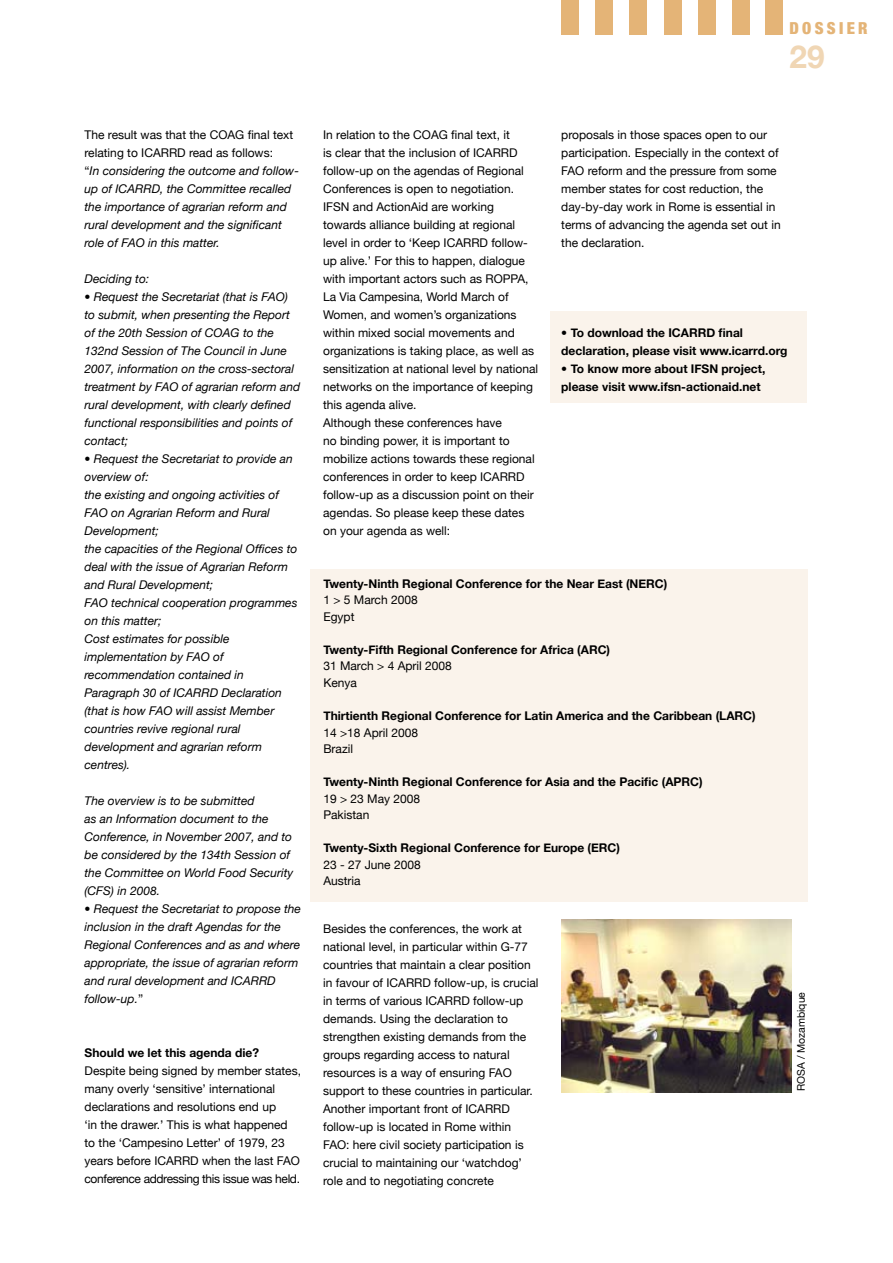
<style>
.page{position:relative;width:893px;height:1263px;background:#fff}
.page>*{position:absolute;margin:0;border:0;box-sizing:border-box;transform-origin:0 0}
.t1{font:700 31.5px "Helvetica Neue";color:#f0d6b4}
.t2{font:900 condensed 16.5px "Helvetica Neue";color:#e4b477}
.t3{font:12px/18px "Helvetica Neue";color:#000}
.t4{font:italic 12px/18px "Helvetica Neue";color:#000}
.t5{font:700 12px/18px "Helvetica Neue";color:#000}
.t6{font:10.5px "Helvetica Neue";color:#000}
.s1{font-style:normal}
</style>
<div class="page">
<div style="left:310px;top:569px;width:498px;height:332px;background:#faf3eb"></div>
<div style="left:550px;top:311px;width:256px;height:92px;background:#faf3eb"></div>
<div style="left:596px;top:0;width:17px;height:34px;background:#e4b477"></div>
<div style="left:630px;top:0;width:17px;height:34px;background:#e4b477"></div>
<div style="left:664px;top:0;width:17px;height:34px;background:#e4b477"></div>
<div style="left:562px;top:0;width:17px;height:34px;background:#e4b477"></div>
<div style="left:698px;top:0;width:17px;height:34px;background:#e4b477"></div>
<div style="left:732px;top:0;width:17px;height:34px;background:#e4b477"></div>
<div style="left:765px;top:0;width:17px;height:34px;background:#e4b477"></div>
<img style="left:561px;top:920px;width:231px;height:173px">
<h2 class="t2" style="left:789px;top:18px;width:60px">DO SSIER</h2>
<h1 class="t1" style="left:789px;top:37px;width:37px">29</h1>
<p class="t4" style="left:85px;top:126px;width:216px"><span class="s1">The result was that the COAG final text relating to ICARRD read as follows:<br>“</span>In considering the outcome and follow&shy;up of ICARRD, the Committee recalled the importance of agrarian reform and rural development and the significant role of FAO in this matter.</p>
<p class="t4" style="left:85px;top:270px;width:66px">Deciding to:</p>
<p class="t4" style="left:85px;top:288px;width:217px">• Request the Secretariat (that is FAO) to submit, when presenting the Report of the 20th Session of COAG to the 132nd Session of The Council in June 2007, information on the cross-sectoral treatment by FAO of agrarian reform and rural development, with clearly defined functional responsibilities and points of contact;</p>
<p class="t4" style="left:85px;top:450px;width:214px">• Request the Secretariat to provide an overview of:<br>the existing and ongoing activities of<br>FAO on Agrarian Reform and Rural<br>Development;<br>the capacities of the Regional Offices to deal with the issue of Agrarian Reform and Rural Development;<br>FAO technical cooperation programmes on this matter;<br>Cost estimates for possible implementation by FAO of recommendation contained in<br>Paragraph 30 of ICARRD Declaration (that is how FAO will assist Member countries revive regional rural development and agrarian reform centres).</p>
<p class="t4" style="left:85px;top:792px;width:210px">The overview is to be submitted<br>as an Information document to the<br>Conference, in November 2007, and to be considered by the 134th Session of the Committee on World Food Security (CFS) in 2008.</p>
<p class="t4" style="left:85px;top:900px;width:218px">• Request the Secretariat to propose the inclusion in the draft Agendas for the Regional Conferences and as and where appropriate, the issue of agrarian reform and rural development and ICARRD follow-up.<span class="s1">”</span></p>
<p class="t5" style="left:85px;top:1043px;width:176px">Should we let this agenda die?</p>
<p class="t3" style="left:85px;top:1062px;width:218px">Despite being signed by member states, many overly ‘sensitive’ international declarations and resolutions end up<br>‘in the drawer.’ This is what happened to the ‘Campesino Letter’ of 1979, 23 years before ICARRD when the last FAO conference addressing this issue was held.</p>
<p class="t3" style="left:323px;top:126px;width:217px">In relation to the COAG final text, it<br>is clear that the inclusion of ICARRD follow-up on the agendas of Regional Conferences is open to negotiation.<br>IFSN and ActionAid are working towards alliance building at regional level in order to ‘Keep ICARRD follow&shy;up alive.’ For this to happen, dialogue with important actors such as ROPPA, La Via Campesina, World March of Women, and women’s organizations within mixed social movements and organizations is taking place, as well as sensitization at national level by national networks on the importance of keeping this agenda alive.<br>Although these conferences have<br>no binding power, it is important to mobilize actions towards these regional conferences in order to keep ICARRD follow-up as a discussion point on their agendas. So please keep these dates on your agenda as well:</p>
<p class="t3" style="left:561px;top:126px;width:221px">proposals in those spaces open to our participation. Especially in the context of FAO reform and the pressure from some member states for cost reduction, the day-by-day work in Rome is essential in terms of advancing the agenda set out in the declaration.</p>
<p class="t5" style="left:561px;top:323px;width:228px">• To download the ICARRD final declaration, please visit www.icarrd.org</p>
<p class="t5" style="left:561px;top:359px;width:206px">• To know more about IFSN project, please visit www.ifsn-actionaid.net</p>
<p class="t5" style="left:323px;top:574px;width:316px">Twenty-Ninth Regional Conference for the Near East (NER</p>
<p class="t5" style="left:655px;top:574px;width:14px">C)</p>
<p class="t3" style="left:323px;top:592px;width:96px;line-height:16.5px">1 &gt; 5 March 2008<br>Egypt</p>
<p class="t5" style="left:323px;top:640px;width:288px">Twenty-Fifth Regional Conference for Africa (ARC)</p>
<p class="t3" style="left:323px;top:658px;width:130px;line-height:16.5px">31 March &gt; 4 April 2008<br>Kenya</p>
<p class="t5" style="left:323px;top:706px;width:434px">Thirtienth Regional Conference for Latin America and the Caribbean (LARC)</p>
<p class="t3" style="left:323px;top:724px;width:96px;line-height:16.5px">14 &gt;18 April 2008<br>Brazil</p>
<p class="t5" style="left:323px;top:772px;width:381px">Twenty-Ninth Regional Conference for Asia and the Pacific (APRC)</p>
<p class="t3" style="left:323px;top:790px;width:98px;line-height:16.5px">19 &gt; 23 May 2008<br>Pakistan</p>
<p class="t5" style="left:323px;top:838px;width:298px">Twenty-Sixth Regional Conference for Europe (ERC)</p>
<p class="t3" style="left:323px;top:856px;width:99px;line-height:16.5px">23 - 27 June 2008<br>Austria</p>
<p class="t3" style="left:323px;top:919px;width:217px">Besides the conferences, the work at national level, in particular within G-77 countries that maintain a clear position in favour of ICARRD follow-up, is crucial in terms of various ICARRD follow-up demands. Using the declaration to strengthen existing demands from the groups regarding access to natural resources is a way of ensuring FAO support to these countries in particular.<br>Another important front of ICARRD follow-up is located in Rome within FAO: here civil society participation is crucial to maintaining our ‘watchdog’ role and to negotiating concrete</p>
<p class="t6" style="left:795px;top:1091px;width:101px;rotate:-90deg">ROSA / Mozambique</p>
</div>
